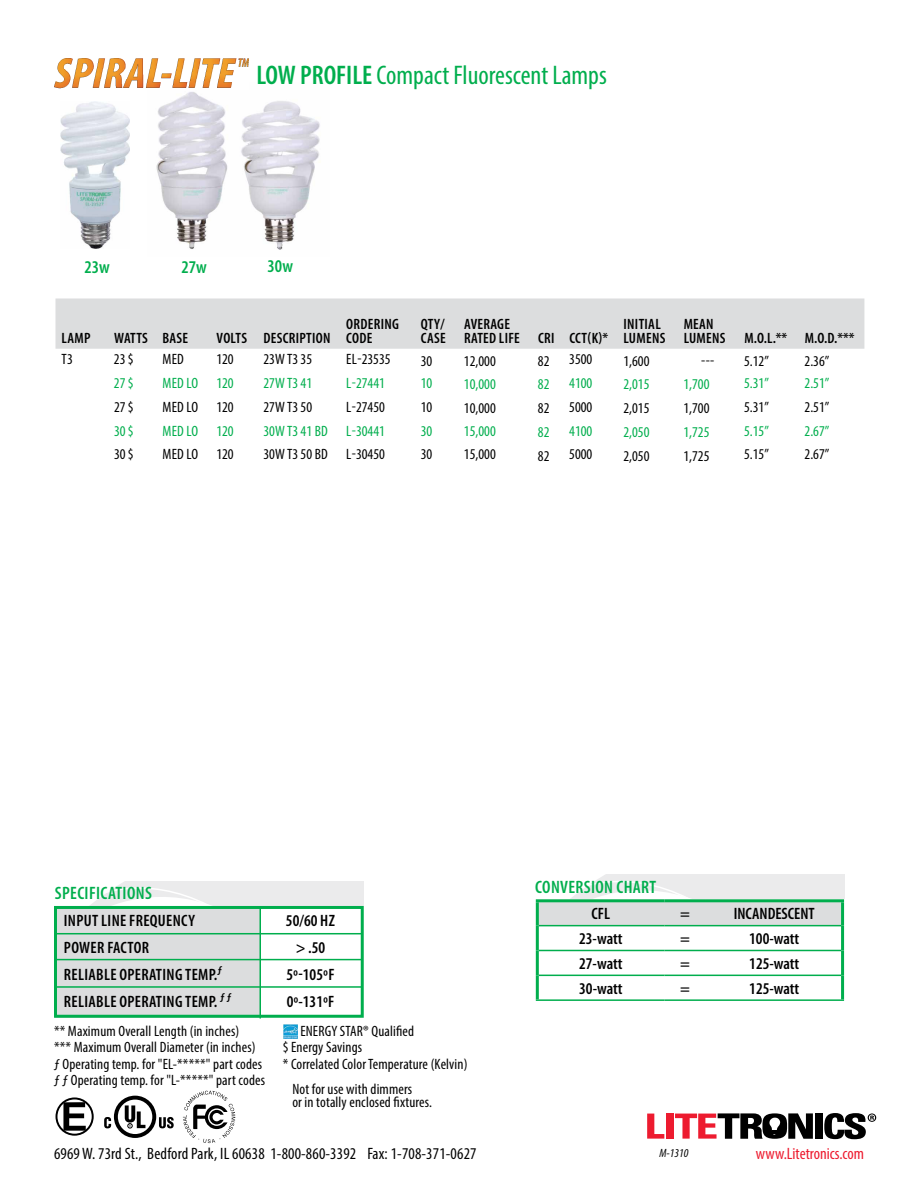
<style>
.page{position:relative;width:918px;height:1188px;background:#fff}
.page>*{position:absolute;margin:0;border:0;box-sizing:border-box;transform-origin:0 0}
.t1{font:condensed 27px "Myriad Pro";color:#00ae4d}
.t2{font:600 condensed 18px "Myriad Pro";letter-spacing:.02em;color:#00ae4d}
.t3{font:600 condensed 16.5px/27px "Myriad Pro";letter-spacing:.01em;color:#000}
.t4{font:condensed 16.5px "Myriad Pro";letter-spacing:.01em;color:#000}
.t5{font:condensed 16.5px "Myriad Pro";color:#ed1b2f}
.t6{font:condensed 15px/16.5px "Myriad Pro";letter-spacing:.01em;color:#000}
.t7{font:condensed 15px "Myriad Pro";color:#00ae4d}
.t8{font:600 condensed 15px/13.5px "Myriad Pro";letter-spacing:.02em;color:#000}
.t9{font:italic condensed 12px "Myriad Pro";color:#000}
.s1{font-weight:600}
</style>
<div class="page">
<svg style="left:647px;top:1114px;width:17px;height:25px"></svg>
<div style="left:666px;top:1114px;width:7px;height:25px;background:#ed1b2f"></div>
<div style="left:815px;top:1113px;width:8px;height:26px;background:#000"></div>
<svg style="left:675px;top:1113px;width:138px;height:26px"></svg>
<svg style="left:824px;top:1113px;width:52px;height:26px"></svg>
<img style="left:61px;top:102px;width:69px;height:146px">
<img style="left:156px;top:92px;width:164px;height:158px">
<img style="left:54px;top:59px;width:194px;height:30px">
<img style="left:284px;top:1024px;width:14px;height:15px">
<svg style="left:56px;top:1097px;width:38px;height:39px"></svg>
<svg style="left:539px;top:875px;width:305px;height:50px;background:#e4e6e6"></svg>
<hr style="left:536px;top:899px;width:128px;height:3px;background:#00ae4d">
<hr style="left:536px;top:902px;width:3px;height:24px;background:#00ae4d">
<hr style="left:664px;top:899px;width:42px;height:3px;background:#00ae4d">
<hr style="left:706px;top:899px;width:138px;height:3px;background:#00ae4d">
<hr style="left:841px;top:902px;width:3px;height:24px;background:#00ae4d">
<hr style="left:536px;top:926px;width:3px;height:24px;background:#00ae4d">
<hr style="left:841px;top:926px;width:3px;height:24px;background:#00ae4d">
<hr style="left:536px;top:950px;width:3px;height:25px;background:#00ae4d">
<hr style="left:841px;top:950px;width:3px;height:25px;background:#00ae4d">
<hr style="left:536px;top:975px;width:3px;height:24px;background:#00ae4d">
<hr style="left:841px;top:975px;width:3px;height:24px;background:#00ae4d">
<hr style="left:539px;top:925px;width:125px;height:1px;background:#00ae4d">
<hr style="left:664px;top:925px;width:42px;height:1px;background:#00ae4d">
<hr style="left:706px;top:925px;width:135px;height:1px;background:#00ae4d">
<hr style="left:539px;top:950px;width:125px;height:1px;background:#00ae4d">
<hr style="left:664px;top:950px;width:42px;height:1px;background:#00ae4d">
<hr style="left:706px;top:950px;width:135px;height:1px;background:#00ae4d">
<hr style="left:539px;top:975px;width:125px;height:1px;background:#00ae4d">
<hr style="left:664px;top:975px;width:42px;height:1px;background:#00ae4d">
<hr style="left:706px;top:975px;width:135px;height:1px;background:#00ae4d">
<hr style="left:536px;top:999px;width:128px;height:2px;background:#00ae4d">
<hr style="left:664px;top:999px;width:42px;height:2px;background:#00ae4d">
<hr style="left:706px;top:999px;width:138px;height:2px;background:#00ae4d">
<svg style="left:89px;top:881px;width:275px;height:25px"></svg>
<div style="left:56px;top:907px;width:204px;height:111px;background:#dcddde"></div>
<hr style="left:54px;top:933px;width:308px;height:1px;background:#00ae4d">
<hr style="left:54px;top:959px;width:308px;height:1px;background:#00ae4d">
<hr style="left:54px;top:986px;width:308px;height:2px;background:#00ae4d">
<hr style="left:260px;top:907px;width:1px;height:111px;background:#00ae4d">
<div style="left:54px;top:906px;width:310px;height:112px;border:3px solid #00ae4d"></div>
<svg style="left:104px;top:1096px;width:70px;height:42px"></svg>
<svg style="left:183px;top:1091px;width:52px;height:52px"></svg>
<div style="left:56px;top:298px;width:808px;height:51px;background:#dcddde"></div>
<h1 class="t1" style="left:256px;top:59px;width:352px"><span class="s1">LOW PROFILE</span> Compact Fluorescent Lamps</h1>
<p class="t2" style="left:84px;top:257px;width:27px">23w</p>
<p class="t2" style="left:181px;top:257px;width:27px">27w</p>
<p class="t2" style="left:268px;top:256px;width:27px">30w</p>
<p class="t8" style="left:62px;top:331px;width:30px">LAMP</p>
<p class="t8" style="left:114px;top:331px;width:75px">WATTS BASE</p>
<p class="t8" style="left:217px;top:331px;width:116px">VOLTS DESCRIPTION</p>
<p class="t8" style="left:346px;top:318px;width:54px">ORDERING<br>CODE</p>
<p class="t8" style="left:421px;top:318px;width:26px">QTY/<br>CASE</p>
<p class="t8" style="left:464px;top:318px;width:146px">AVERAGE<br>RATED LIFE CRI CCT(K)*</p>
<p class="t8" style="left:624px;top:318px;width:43px">INITIAL<br>LUMENS</p>
<p class="t8" style="left:684px;top:318px;width:43px">MEAN<br>LUMENS</p>
<p class="t8" style="left:744px;top:331px;width:112px">M.O.L.** M.O.D.***</p>
<p class="t6" style="left:62px;top:351px;width:13px">T3</p>
<p class="t6" style="left:114px;top:351px;width:21px">23 $</p>
<p class="t6" style="left:162px;top:351px;width:23px">MED</p>
<p class="t6" style="left:216px;top:351px;width:19px">120</p>
<p class="t6" style="left:263px;top:351px;width:50px">23W T3 35</p>
<p class="t6" style="left:346px;top:351px;width:46px">EL-23535</p>
<p class="t6" style="left:421px;top:352px;width:13px">30</p>
<p class="t6" style="left:464px;top:352px;width:33px">12,000</p>
<p class="t6" style="left:538px;top:352px;width:13px">82</p>
<p class="t6" style="left:569px;top:351px;width:25px">3500</p>
<p class="t6" style="left:623px;top:352px;width:28px">1,600</p>
<p class="t6" style="left:701px;top:352px;width:15px">---</p>
<p class="t6" style="left:744px;top:352px;width:26px">5.12”</p>
<p class="t6" style="left:805px;top:352px;width:26px">2.36”</p>
<p class="t7" style="left:114px;top:374px;width:21px">27 $</p>
<p class="t7" style="left:162px;top:374px;width:73px">MED LO 120</p>
<p class="t7" style="left:263px;top:374px;width:50px">27W T3 41</p>
<p class="t7" style="left:346px;top:374px;width:40px">L-27441</p>
<p class="t7" style="left:421px;top:374px;width:13px">10</p>
<p class="t7" style="left:464px;top:375px;width:33px">10,000</p>
<p class="t7" style="left:538px;top:375px;width:13px">82</p>
<p class="t7" style="left:569px;top:374px;width:25px">4100</p>
<p class="t7" style="left:623px;top:375px;width:28px">2,015</p>
<p class="t7" style="left:684px;top:375px;width:28px">1,700</p>
<p class="t7" style="left:744px;top:374px;width:26px">5.31”</p>
<p class="t7" style="left:805px;top:374px;width:26px">2.51”</p>
<p class="t6" style="left:114px;top:398px;width:21px">27 $</p>
<p class="t6" style="left:162px;top:398px;width:73px">MED LO 120</p>
<p class="t6" style="left:263px;top:398px;width:50px">27W T3 50</p>
<p class="t6" style="left:346px;top:398px;width:40px">L-27450</p>
<p class="t6" style="left:421px;top:398px;width:13px">10</p>
<p class="t6" style="left:464px;top:400px;width:33px">10,000</p>
<p class="t6" style="left:538px;top:400px;width:13px">82</p>
<p class="t6" style="left:569px;top:398px;width:25px">5000</p>
<p class="t6" style="left:623px;top:400px;width:28px">2,015</p>
<p class="t6" style="left:684px;top:400px;width:28px">1,700</p>
<p class="t6" style="left:744px;top:398px;width:26px">5.31”</p>
<p class="t6" style="left:805px;top:398px;width:26px">2.51”</p>
<p class="t7" style="left:114px;top:422px;width:21px">30 $</p>
<p class="t7" style="left:162px;top:422px;width:73px">MED LO 120</p>
<p class="t7" style="left:263px;top:422px;width:123px">30W T3 41 BD L-30441</p>
<p class="t7" style="left:421px;top:422px;width:13px">30</p>
<p class="t7" style="left:464px;top:422px;width:33px">15,000</p>
<p class="t7" style="left:538px;top:423px;width:13px">82</p>
<p class="t7" style="left:569px;top:422px;width:25px">4100</p>
<p class="t7" style="left:623px;top:423px;width:28px">2,050</p>
<p class="t7" style="left:684px;top:423px;width:28px">1,725</p>
<p class="t7" style="left:744px;top:422px;width:26px">5.15”</p>
<p class="t7" style="left:805px;top:422px;width:26px">2.67”</p>
<p class="t6" style="left:114px;top:446px;width:21px">30 $</p>
<p class="t6" style="left:162px;top:446px;width:73px">MED LO 120</p>
<p class="t6" style="left:263px;top:446px;width:123px">30W T3 50 BD L-30450</p>
<p class="t6" style="left:421px;top:446px;width:13px">30</p>
<p class="t6" style="left:464px;top:446px;width:33px">15,000</p>
<p class="t6" style="left:538px;top:447px;width:13px">82</p>
<p class="t6" style="left:569px;top:446px;width:25px">5000</p>
<p class="t6" style="left:623px;top:447px;width:28px">2,050</p>
<p class="t6" style="left:684px;top:447px;width:28px">1,725</p>
<p class="t6" style="left:744px;top:446px;width:26px">5.15”</p>
<p class="t6" style="left:805px;top:446px;width:26px">2.67”</p>
<p class="t2" style="left:55px;top:883px;width:98px">SPECIFICATIONS</p>
<p class="t3" style="left:64px;top:907px;width:169px">INPUT LINE FREQUENCY<br>POWER FACTOR<br>RELIABLE OPERATING TEMP.<sup>ƒ<br></sup>RELIABLE OPERATING TEMP. <sup>ƒ</sup> <sup>ƒ</sup></p>
<p class="t3" style="left:286px;top:907px;width:50px;text-align:center">50/60 HZ &gt; .50<br>5º-105ºF<br>0º-131ºF</p>
<p class="t6" style="left:54px;top:1022px;width:213px">** Maximum Overall Length (in inches)<br>*** Maximum Overall Diameter (in inches)<br>ƒ Operating temp. for "EL-*****" part codes ƒ ƒ Operating temp. for "L-*****" part codes</p>
<p class="t6" style="left:283px;top:1022px;width:186px;text-indent:18px">ENERGY STAR® Qualified<br>$ Energy Savings<br>* Correlated Color Temperature (Kelvin)</p>
<p class="t6" style="left:292px;top:1082px;width:141px;line-height:13.5px">Not for use with dimmers<br>or in totally enclosed fixtures.</p>
<p class="t2" style="left:535px;top:877px;width:123px">CONVERSION CHART</p>
<p class="t3" style="left:592px;top:901px;width:20px">CFL</p>
<p class="t3" style="left:680px;top:901px;width:11px">=</p>
<p class="t3" style="left:734px;top:901px;width:83px">INCANDESCENT</p>
<p class="t3" style="left:579px;top:926px;width:45px">23-watt</p>
<p class="t3" style="left:680px;top:926px;width:11px">=</p>
<p class="t3" style="left:749px;top:926px;width:52px">100-watt</p>
<p class="t3" style="left:579px;top:950px;width:45px">27-watt</p>
<p class="t3" style="left:680px;top:950px;width:11px">=</p>
<p class="t3" style="left:749px;top:950px;width:52px">125-watt</p>
<p class="t3" style="left:579px;top:975px;width:45px">30-watt</p>
<p class="t3" style="left:680px;top:975px;width:11px">=</p>
<p class="t3" style="left:749px;top:975px;width:52px">125-watt</p>
<p class="t4" style="left:54px;top:1144px;width:424px">6969 W. 73rd St., Bedford Park, IL 60638 1-800-860-3392 Fax: 1-708-371-0627</p>
<p class="t9" style="left:660px;top:1145px;width:30px">M-1310</p>
<p class="t5" style="left:756px;top:1144px;width:110px">www.Litetronics.com</p>
</div>
